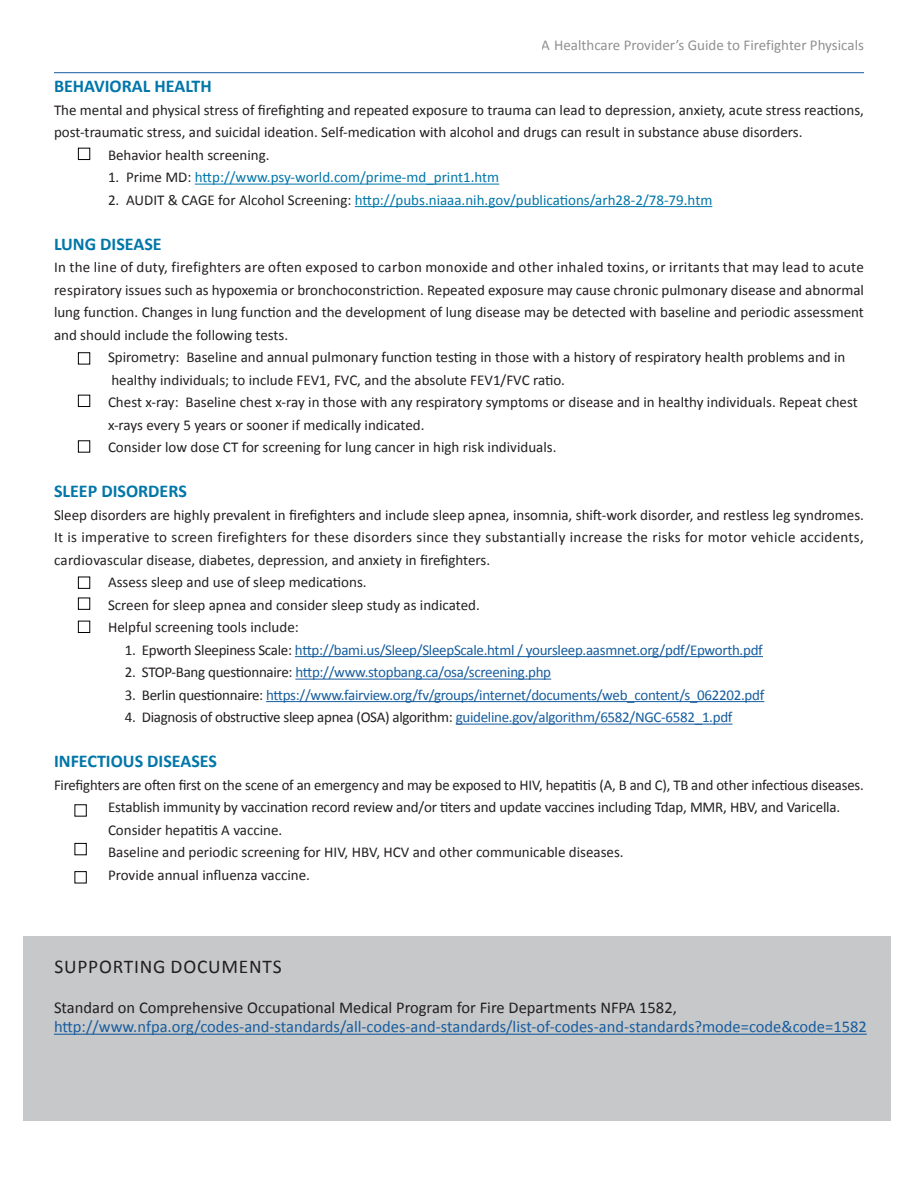
<style>
.page{position:relative;width:918px;height:1188px;background:#fff}
.page>*{position:absolute;margin:0;border:0;box-sizing:border-box;transform-origin:0 0}
.t1{font:19.5px "Calibri";letter-spacing:.04em;color:#231f20}
.t2{font:700 18px "Calibri";color:#0076a9}
.t3{font:16.5px "Calibri";color:#175d9e}
.t4{font:16.5px "Calibri";color:#231f20}
.t5{font:15px/22.5px "Calibri";color:#231f20}
.t6{font:15px "Calibri";letter-spacing:-.02em;color:#175d9e}
.t7{font:15px "Calibri";color:#0076a9}
.t8{font:15px "Calibri";letter-spacing:.02em;color:#231f20}
.t9{font:15px "Calibri";letter-spacing:-.02em;color:#231f20}
.s1{color:#231f20}
.s2{color:#175d9e}
</style>
<div class="page">
<div style="left:24px;top:937px;width:867px;height:184px;background:#c7c8ca"></div>
<hr style="left:195px;top:184px;width:304px;height:1px;background:#0076a9">
<hr style="left:355px;top:206px;width:357px;height:1px;background:#0076a9">
<hr style="left:295px;top:656px;width:468px;height:1px;background:#175d9e">
<hr style="left:295px;top:679px;width:256px;height:1px;background:#175d9e">
<hr style="left:266px;top:701px;width:498px;height:1px;background:#175d9e">
<hr style="left:456px;top:724px;width:277px;height:1px;background:#175d9e">
<div style="left:75px;top:804px;width:12px;height:13px;border:1px solid #000"></div>
<div style="left:75px;top:843px;width:12px;height:12px;border:1px solid #000"></div>
<div style="left:75px;top:871px;width:12px;height:12px;border:1px solid #000"></div>
<div style="left:78px;top:577px;width:12px;height:12px;border:1px solid #000"></div>
<div style="left:78px;top:598px;width:12px;height:12px;border:1px solid #000"></div>
<div style="left:78px;top:352px;width:12px;height:12px;border:1px solid #000"></div>
<div style="left:78px;top:395px;width:12px;height:12px;border:1px solid #000"></div>
<div style="left:78px;top:440px;width:12px;height:13px;border:1px solid #000"></div>
<div style="left:78px;top:621px;width:12px;height:12px;border:1px solid #000"></div>
<div style="left:78px;top:148px;width:12px;height:12px;border:1px solid #000"></div>
<hr style="left:54px;top:72px;width:810px;height:1px;background:#175d9e">
<hr style="left:54px;top:1034px;width:813px;height:1px;background:#175d9e">
<p class="t5" style="left:542px;top:34px;width:324px">A Healthcare Provider’s Guide to Firefighter Physicals</p>
<p class="t2" style="left:54px;top:75px;width:159px">BEHAVIORAL HEALTH</p>
<p class="t5" style="left:54px;top:99px;width:811px">The mental and physical stress of firefighting and repeated exposure to trauma can lead to depression, anxiety, acute stress reactions,</p>
<p class="t5" style="left:54px;top:121px;width:750px">post-traumatic stress, and suicidal ideation. Self-medication with alcohol and drugs can result in substance abuse disorders.</p>
<p class="t5" style="left:108px;top:144px;width:163px">Behavior health screening.</p>
<p class="t7" style="left:108px;top:168px;width:393px"><span class="s1">1. Prime MD:</span> http://www.psy-world.com/prime-md_print1.htm</p>
<p class="t7" style="left:108px;top:190px;width:606px"><span class="s1">2. AUDIT &amp; CAGE for Alcohol Screening:</span> http://pubs.niaaa.nih.gov/publications/arh28-2/78-79.htm</p>
<p class="t2" style="left:54px;top:232px;width:109px">LUNG DISEASE</p>
<p class="t5" style="left:54px;top:256px;width:812px;text-align:justify">In the line of duty, firefighters are often exposed to carbon monoxide and other inhaled toxins, or irritants that may lead to acute respiratory issues such as hypoxemia or bronchoconstriction. Repeated exposure may cause chronic pulmonary disease and abnormal lung function. Changes in lung function and the development of lung disease may be detected with baseline and periodic assessment and should include the following tests.</p>
<p class="t5" style="left:108px;top:346px;width:751px">Spirometry: Baseline and annual pulmonary function testing in those with a history of respiratory health problems and in healthy individuals; to include FEV1, FVC, and the absolute FEV1/FVC ratio.<br>Chest x-ray: Baseline chest x-ray in those with any respiratory symptoms or disease and in healthy individuals. Repeat chest x-rays every 5 years or sooner if medically indicated.<br>Consider low dose CT for screening for lung cancer in high risk individuals.</p>
<p class="t2" style="left:54px;top:480px;width:134px">SLEEP DISORDERS</p>
<p class="t5" style="left:54px;top:504px;width:811px">Sleep disorders are highly prevalent in firefighters and include sleep apnea, insomnia, shift-work disorder, and restless leg syndromes.</p>
<p class="t8" style="left:54px;top:528px;width:811px">It is imperative to screen firefighters for these disorders since they substantially increase the risks for motor vehicle accidents,</p>
<p class="t5" style="left:54px;top:549px;width:438px">cardiovascular disease, diabetes, depression, and anxiety in firefighters.</p>
<p class="t5" style="left:108px;top:571px;width:260px">Assess sleep and use of sleep medications.</p>
<p class="t5" style="left:108px;top:594px;width:373px">Screen for sleep apnea and consider sleep study as indicated.</p>
<p class="t5" style="left:108px;top:616px;width:192px">Helpful screening tools include:</p>
<p class="t6" style="left:125px;top:640px;width:639px"><span class="s1">1. Epworth Sleepiness Scale:</span> http://bami.us/Sleep/SleepScale.html / yoursleep.aasmnet.org/pdf/Epworth.pdf</p>
<p class="t6" style="left:125px;top:663px;width:428px"><span class="s1">2. STOP-Bang questionnaire:</span> http://www.stopbang.ca/osa/screening.php</p>
<p class="t6" style="left:125px;top:685px;width:641px"><span class="s1">3. Berlin questionnaire:</span> https://www.fairview.org/fv/groups/internet/documents/web_content/s_062202.pdf</p>
<p class="t9" style="left:125px;top:708px;width:609px">4. Diagnosis of obstructive sleep apnea (OSA) algorithm: <span class="s2">guideline.gov/algorithm/6582/NGC-6582_1.pdf</span></p>
<p class="t2" style="left:54px;top:750px;width:165px">INFECTIOUS DISEASES</p>
<p class="t5" style="left:108px;top:774px;width:757px;text-indent:-54px">Firefighters are often first on the scene of an emergency and may be exposed to HIV, hepatitis (A, B and C), TB and other infectious diseases.<br>Establish immunity by vaccination record review and/or titers and update vaccines including Tdap, MMR, HBV, and Varicella.<br>Consider hepatitis A vaccine.<br>Baseline and periodic screening for HIV, HBV, HCV and other communicable diseases.<br>Provide annual influenza vaccine.</p>
<h1 class="t1" style="left:54px;top:954px;width:229px">SUPPORTING DOCUMENTS</h1>
<p class="t4" style="left:54px;top:997px;width:624px">Standard on Comprehensive Occupational Medical Program for Fire Departments NFPA 1582,</p>
<p class="t3" style="left:54px;top:1016px;width:814px">http://www.nfpa.org/codes-and-standards/all-codes-and-standards/list-of-codes-and-standards?mode=code&amp;code=1582</p>
</div>
